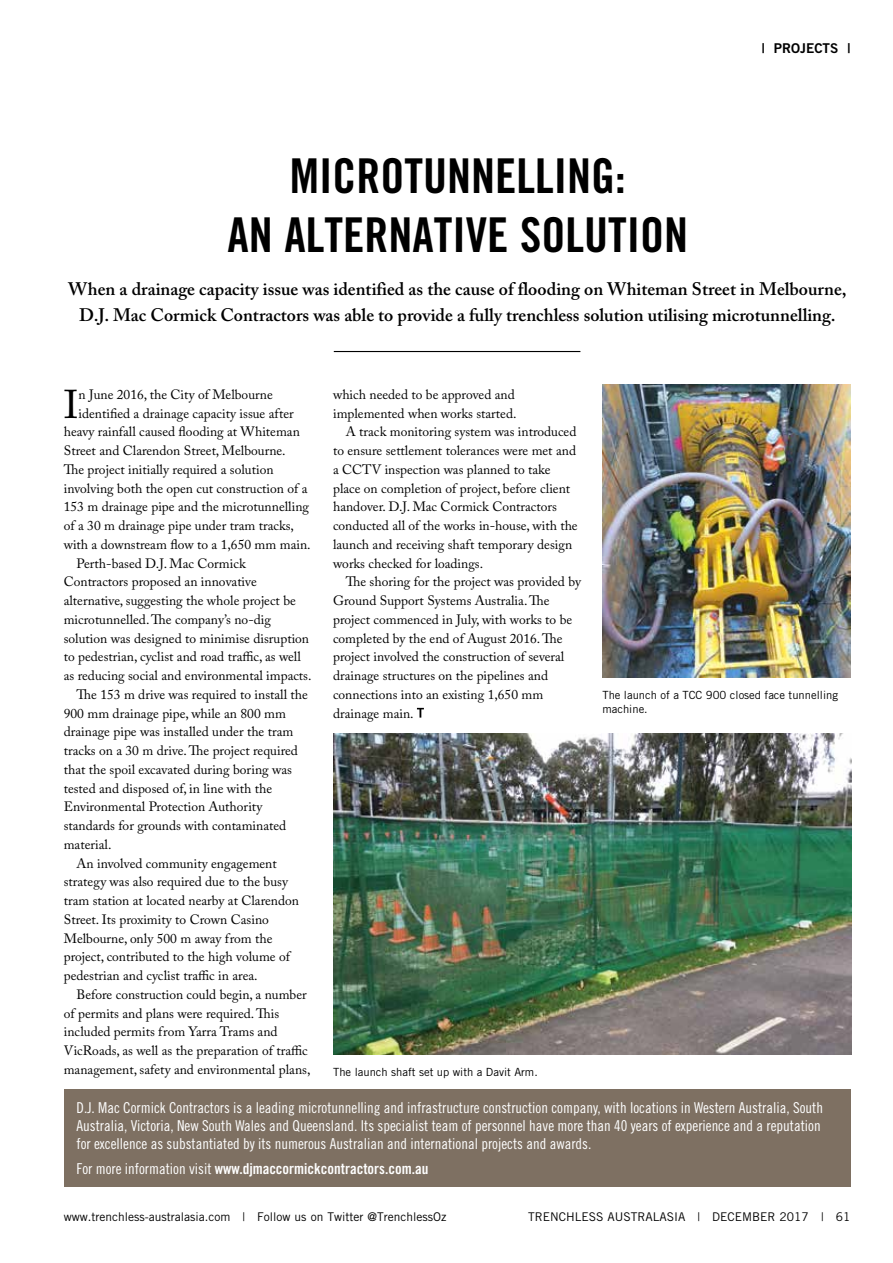
<style>
.page{position:relative;width:893px;height:1263px;background:#fff}
.page>*{position:absolute;margin:0;border:0;box-sizing:border-box;transform-origin:0 0}
.t1{font:48px/59.4px "Trade Gothic Bold Cond Twenty";color:#000;text-align:center}
.t2{font:39.9px "Adobe Caslon Pro";color:#000}
.t3{font:600 18px/26.2px "Adobe Caslon Pro";color:#000;text-align:center}
.t4{font:15px/18px "Trade Gothic Cond Eighteen";color:#fff}
.t5{font:15px "Trade Gothic Bold Cond Twenty";color:#fff}
.t6{font:13.5px "Adobe Caslon Pro";color:#000}
.t7{font:13.5px "Trade Gothic Bold Two";color:#000}
.t8{font:12px "Trade Gothic";color:#000}
.t9{font:11.25px/14.2px "Trade Gothic";color:#000}
.s1{font-family:"Trade Gothic Cond Eighteen"}
</style>
<div class="page">
<svg style="left:417px;top:708px;width:7px;height:10px"></svg>
<hr style="left:334px;top:351px;width:246px;height:1px;background:#000">
<div style="left:64px;top:1089px;width:786px;height:97px;background:#7e7062"></div>
<img style="left:333px;top:733px;width:518px;height:321px">
<img style="left:602px;top:385px;width:248px;height:293px">
<h1 class="t1" style="left:227px;top:145px;width:462px">MICROTUNNELLING:<br>AN ALTERNATIVE SOLUTION</h1>
<p class="t7" style="left:762px;top:40px;width:90px">| PROJECTS |</p>
<h3 class="t3" style="left:68px;top:276px;width:780px">When a drainage capacity issue was identified as the cause of flooding on Whiteman Street in Melbourne,<br>D.J. Mac Cormick Contractors was able to provide a fully trenchless solution utilising microtunnelling.</h3>
<h2 class="t2" style="left:64px;top:380px;width:16px">I</h2>
<p class="t6" style="left:79px;top:386px;width:196px">n June 2016, the City of Melbourne</p>
<p class="t6" style="left:79px;top:405px;width:217px">identified a drainage capacity issue after</p>
<p class="t6" style="left:64px;top:424px;width:238px">heavy rainfall caused flooding at Whiteman</p>
<p class="t6" style="left:64px;top:442px;width:223px">Street and Clarendon Street, Melbourne.</p>
<p class="t6" style="left:64px;top:461px;width:211px">The project initially required a solution</p>
<p class="t6" style="left:64px;top:480px;width:245px">involving both the open cut construction of a</p>
<p class="t6" style="left:64px;top:499px;width:247px">153 m drainage pipe and the microtunnelling</p>
<p class="t6" style="left:64px;top:517px;width:232px">of a 30 m drainage pipe under tram tracks,</p>
<p class="t6" style="left:64px;top:536px;width:248px">with a downstream flow to a 1,650 mm main.</p>
<p class="t6" style="left:77px;top:555px;width:171px">Perth-based D.J. Mac Cormick</p>
<p class="t6" style="left:64px;top:574px;width:194px">Contractors proposed an innovative</p>
<p class="t6" style="left:64px;top:592px;width:234px">alternative, suggesting the whole project be</p>
<p class="t6" style="left:64px;top:611px;width:209px">microtunnelled. The company’s no-dig</p>
<p class="t6" style="left:64px;top:630px;width:247px">solution was designed to minimise disruption</p>
<p class="t6" style="left:64px;top:649px;width:239px">to pedestrian, cyclist and road traffic, as well</p>
<p class="t6" style="left:64px;top:667px;width:249px">as reducing social and environmental impacts.</p>
<p class="t6" style="left:77px;top:686px;width:233px">The 153 m drive was required to install the</p>
<p class="t6" style="left:64px;top:705px;width:224px">900 mm drainage pipe, while an 800 mm</p>
<p class="t6" style="left:64px;top:724px;width:231px">drainage pipe was installed under the tram</p>
<p class="t6" style="left:64px;top:742px;width:236px">tracks on a 30 m drive. The project required</p>
<p class="t6" style="left:64px;top:761px;width:230px">that the spoil excavated during boring was</p>
<p class="t6" style="left:64px;top:780px;width:210px">tested and disposed of, in line with the</p>
<p class="t6" style="left:64px;top:799px;width:200px">Environmental Protection Authority</p>
<p class="t6" style="left:64px;top:817px;width:224px">standards for grounds with contaminated</p>
<p class="t6" style="left:64px;top:836px;width:49px">material.</p>
<p class="t6" style="left:77px;top:855px;width:202px">An involved community engagement</p>
<p class="t6" style="left:64px;top:874px;width:226px">strategy was also required due to the busy</p>
<p class="t6" style="left:64px;top:893px;width:237px">tram station at located nearby at Clarendon</p>
<p class="t6" style="left:64px;top:911px;width:207px">Street. Its proximity to Crown Casino</p>
<p class="t6" style="left:64px;top:930px;width:210px">Melbourne, only 500 m away from the</p>
<p class="t6" style="left:64px;top:949px;width:228px">project, contributed to the high volume of</p>
<p class="t6" style="left:64px;top:968px;width:195px">pedestrian and cyclist traffic in area.</p>
<p class="t6" style="left:77px;top:986px;width:232px">Before construction could begin, a number</p>
<p class="t6" style="left:64px;top:1005px;width:217px">of permits and plans were required. This</p>
<p class="t6" style="left:64px;top:1024px;width:215px">included permits from Yarra Trams and</p>
<p class="t6" style="left:64px;top:1043px;width:246px">VicRoads, as well as the preparation of traffic</p>
<p class="t6" style="left:64px;top:1061px;width:248px">management, safety and environmental plans,</p>
<p class="t6" style="left:333px;top:386px;width:183px">which needed to be approved and</p>
<p class="t6" style="left:333px;top:405px;width:185px">implemented when works started.</p>
<p class="t6" style="left:346px;top:424px;width:232px">A track monitoring system was introduced</p>
<p class="t6" style="left:333px;top:443px;width:244px">to ensure settlement tolerances were met and</p>
<p class="t6" style="left:333px;top:461px;width:219px">a CCTV inspection was planned to take</p>
<p class="t6" style="left:333px;top:480px;width:239px">place on completion of project, before client</p>
<p class="t6" style="left:333px;top:499px;width:225px">handover. D.J. Mac Cormick Contractors</p>
<p class="t6" style="left:333px;top:518px;width:246px">conducted all of the works in-house, with the</p>
<p class="t6" style="left:333px;top:536px;width:241px">launch and receiving shaft temporary design</p>
<p class="t6" style="left:333px;top:555px;width:152px">works checked for loadings.</p>
<p class="t6" style="left:346px;top:574px;width:237px">The shoring for the project was provided by</p>
<p class="t6" style="left:333px;top:593px;width:218px">Ground Support Systems Australia. The</p>
<p class="t6" style="left:333px;top:611px;width:241px">project commenced in July, with works to be</p>
<p class="t6" style="left:333px;top:630px;width:231px">completed by the end of August 2016. The</p>
<p class="t6" style="left:333px;top:649px;width:233px">project involved the construction of several</p>
<p class="t6" style="left:333px;top:668px;width:217px">drainage structures on the pipelines and</p>
<p class="t6" style="left:333px;top:686px;width:212px">connections into an existing 1,650 mm</p>
<p class="t6" style="left:333px;top:705px;width:82px">drainage main.</p>
<p class="t9" style="left:602px;top:688px;width:237px">The launch of a TCC 900 closed face tunnelling machine.</p>
<p class="t9" style="left:333px;top:1064px;width:206px">The launch shaft set up with a Davit Arm.</p>
<p class="t4" style="left:77px;top:1099px;width:748px">D.J. Mac Cormick Contractors is a leading microtunnelling and infrastructure construction company, with locations in Western Australia, South<br>Australia, Victoria, New South Wales and Queensland. Its specialist team of personnel have more than 40 years of experience and a reputation for excellence as substantiated by its numerous Australian and international projects and awards.</p>
<p class="t5" style="left:77px;top:1159px;width:353px"><span class="s1">For more information visit</span> www.djmaccormickcontractors.com.au</p>
<p class="t8" style="left:64px;top:1210px;width:384px">www.trenchless-australasia.com | Follow us on Twitter @TrenchlessOz</p>
<p class="t8" style="left:528px;top:1210px;width:324px">TRENCHLESS AUSTRALASIA | DECEMBER 2017 | 61</p>
</div>
